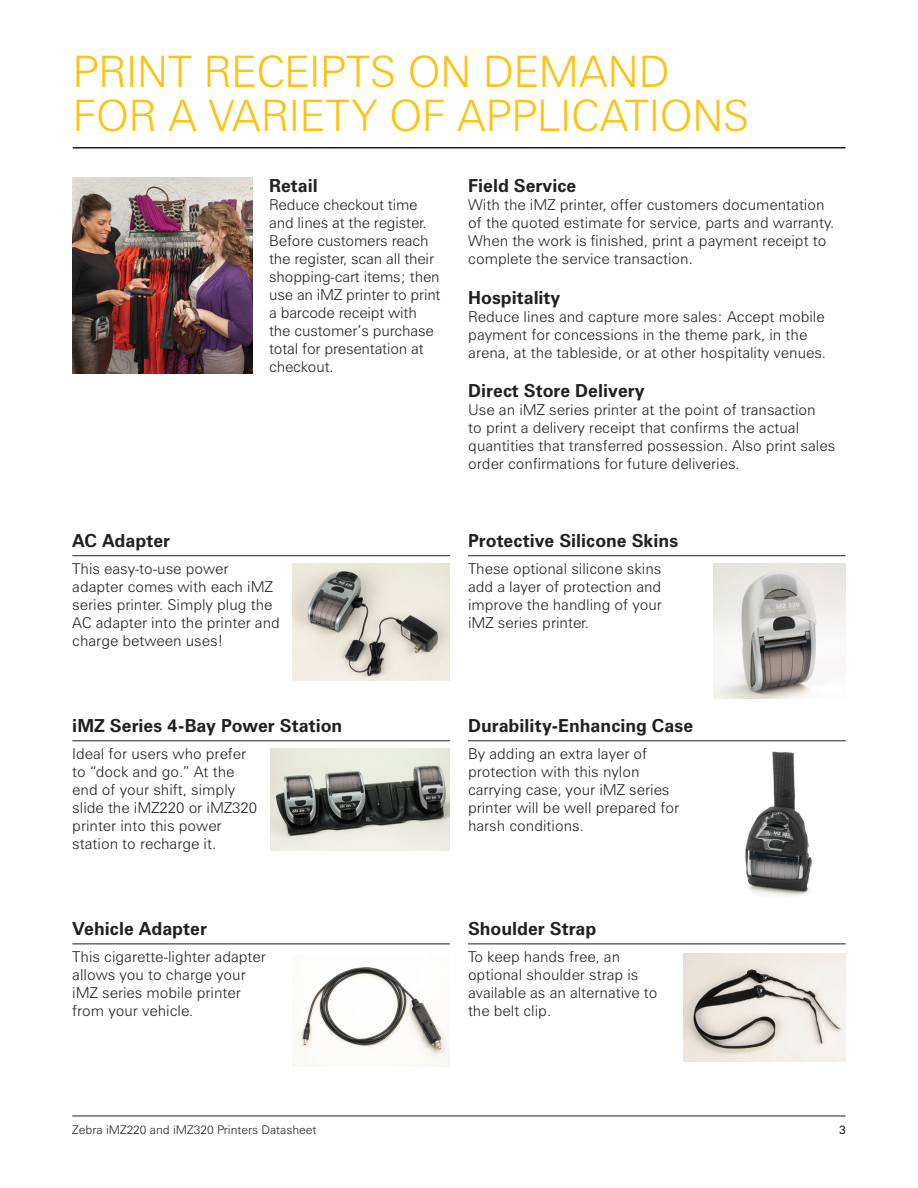
<style>
.page{position:relative;width:918px;height:1188px;background:#fff}
.page>*{position:absolute;margin:0;border:0;box-sizing:border-box;transform-origin:0 0}
._001_Page_header{font:300 43.5px/43.5px "Zurich BT";letter-spacing:-.015em;color:#fec210}
._003_Body_header_wit{font:700 18px "Zurich BT";color:#231f20}
._003_Body_header_wit-2{font:300 15px/18px "Zurich BT";color:#231f20}
.t1{font:300 12px "Zurich BT";color:#231f20}
.t2{font:12px "Zurich BT";color:#231f20}
</style>
<div class="page">
<hr style="left:72px;top:555px;width:378px;height:1px;background:#231f20">
<hr style="left:468px;top:555px;width:378px;height:1px;background:#231f20">
<hr style="left:72px;top:740px;width:378px;height:1px;background:#231f20">
<hr style="left:468px;top:740px;width:378px;height:1px;background:#231f20">
<hr style="left:72px;top:944px;width:378px;height:1px;background:#231f20">
<hr style="left:468px;top:944px;width:378px;height:1px;background:#231f20">
<img style="left:293px;top:564px;width:157px;height:116px">
<img style="left:714px;top:564px;width:132px;height:134px">
<img style="left:745px;top:751px;width:68px;height:145px">
<img style="left:684px;top:954px;width:162px;height:108px">
<img style="left:270px;top:749px;width:180px;height:101px">
<hr style="left:72px;top:1116px;width:774px;height:1px;background:#231f20">
<hr style="left:73px;top:147px;width:773px;height:1px;background:#231f20">
<img style="left:73px;top:178px;width:179px;height:196px">
<img style="left:293px;top:967px;width:157px;height:99px">
<p class="_001_Page_header" style="left:72px;top:50px;width:678px">PRINT RECEIPTS ON DEMAND<br>FOR A VARIETY OF APPLICATIONS</p>
<p class="_003_Body_header_wit" style="left:269px;top:175px;width:50px">Retail</p>
<p class="_003_Body_header_wit-2" style="left:269px;top:196px;width:173px">Reduce checkout time and lines at the register.<br>Before customers reach the register, scan all their shopping-cart items; then use an iMZ printer to print a barcode receipt with the customer’s purchase total for presentation at checkout.</p>
<p class="_003_Body_header_wit" style="left:468px;top:175px;width:109px">Field Service</p>
<p class="_003_Body_header_wit-2" style="left:468px;top:196px;width:368px">With the iMZ printer, offer customers documentation of the quoted estimate for service, parts and warranty.<br>When the work is finished, print a payment receipt to complete the service transaction.</p>
<p class="_003_Body_header_wit" style="left:468px;top:287px;width:94px">Hospitality</p>
<p class="_003_Body_header_wit-2" style="left:468px;top:308px;width:359px">Reduce lines and capture more sales: Accept mobile payment for concessions in the theme park, in the arena, at the tableside, or at other hospitality venues.</p>
<p class="_003_Body_header_wit" style="left:468px;top:380px;width:178px">Direct Store Delivery</p>
<p class="_003_Body_header_wit-2" style="left:468px;top:401px;width:369px">Use an iMZ series printer at the point of transaction<br>to print a delivery receipt that confirms the actual quantities that transferred possession. Also print sales order confirmations for future deliveries.</p>
<p class="_003_Body_header_wit" style="left:72px;top:530px;width:99px">AC Adapter</p>
<p class="_003_Body_header_wit" style="left:468px;top:530px;width:212px">Protective Silicone Skins</p>
<p class="_003_Body_header_wit-2" style="left:72px;top:559px;width:209px">This easy-to-use power adapter comes with each iMZ series printer. Simply plug the<br>AC adapter into the printer and charge between uses!</p>
<p class="_003_Body_header_wit-2" style="left:468px;top:559px;width:195px;text-align:justify">These optional silicone skins add a layer of protection and improve the handling of your iMZ series printer.</p>
<p class="_003_Body_header_wit" style="left:72px;top:715px;width:271px">iMZ Series 4-Bay Power Station</p>
<p class="_003_Body_header_wit" style="left:468px;top:715px;width:227px">Durability-Enhancing Case</p>
<p class="_003_Body_header_wit-2" style="left:72px;top:744px;width:186px">Ideal for users who prefer to “dock and go.” At the end of your shift, simply slide the iMZ220 or iMZ320 printer into this power station to recharge it.</p>
<p class="_003_Body_header_wit-2" style="left:468px;top:744px;width:213px">By adding an extra layer of protection with this nylon carrying case, your iMZ series printer will be well prepared for harsh conditions.</p>
<p class="_003_Body_header_wit" style="left:72px;top:918px;width:136px">Vehicle Adapter</p>
<p class="_003_Body_header_wit" style="left:468px;top:918px;width:130px">Shoulder Strap</p>
<p class="_003_Body_header_wit-2" style="left:72px;top:947px;width:195px">This cigarette-lighter adapter allows you to charge your iMZ series mobile printer from your vehicle.</p>
<p class="_003_Body_header_wit-2" style="left:468px;top:947px;width:191px">To keep hands free, an optional shoulder strap is available as an alternative to the belt clip.</p>
<p class="t1" style="left:72px;top:1122px;width:246px">Zebra iMZ220 and iMZ320 Printers Datasheet</p>
<p class="t2" style="left:839px;top:1122px;width:8px">3</p>
</div>
